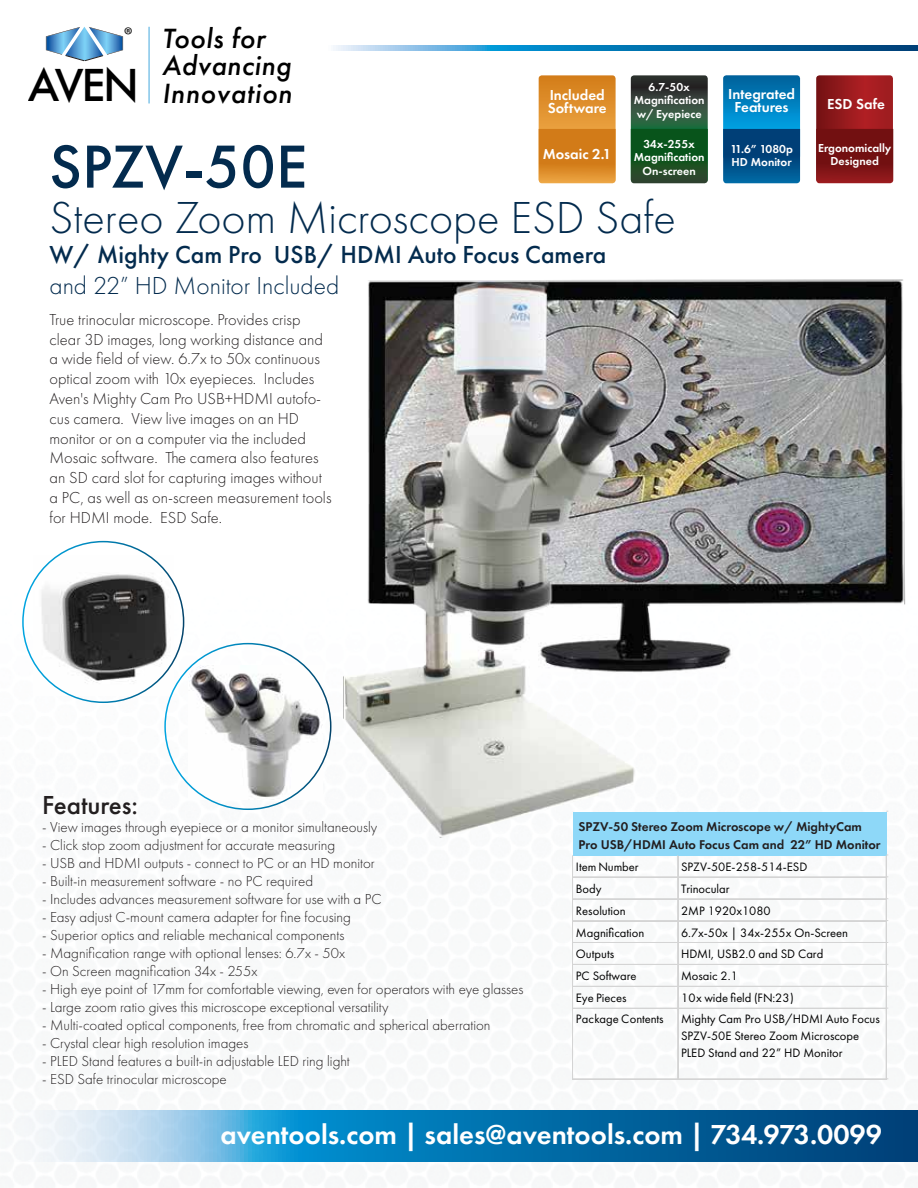
<style>
.page{position:relative;width:918px;height:1188px;background:#fff}
.page>*{position:absolute;margin:0;border:0;box-sizing:border-box;transform-origin:0 0}
.t1{font:500 63px "Futura PT";color:#032b4e}
.t2{font:300 46.5px "Futura PT";color:#032b4e}
.t3{font:italic 500 28.95px "Futura PT";letter-spacing:.02em;color:#000}
.t4{font:600 28.5px "Futura PT";color:#fff}
.t5{font:500 27px "Futura PT";color:#231f20}
.t6{font:500 25.5px "Futura PT";color:#032b4e}
.t7{font:300 25.5px "Futura PT";color:#032b4e}
.t8{font:21.45px "Myriad Pro";color:#000}
.t9{font:300 16.5px/19.8px "Futura PT";color:#231f20}
.t10{font:300 15px "Futura PT";color:#231f20}
.t11{font:600 15px/13.5px "Futura PT";color:#fff;text-align:center}
.t12{font:600 13.2px/17.5px "Futura PT";color:#231f20}
.t13{font:12.6px/16.8px "Futura PT";color:#000}
.t14{font:600 12px/13.5px "Futura PT";color:#fff;text-align:center}
.s1{font-style:normal;font-size:48.15px}
</style>
<div class="page">
<img style="left:22px;top:540px;width:896px;height:622px">
<img style="left:188px;top:665px;width:117px;height:134px">
<img style="left:305px;top:150px;width:606px;height:784px">
<img style="left:33px;top:555px;width:141px;height:140px">
<hr style="left:149px;top:27px;width:1px;height:76px;background:#44a8de">
<svg style="left:46px;top:27px;width:78px;height:34px"></svg>
<svg style="left:333px;top:46px;width:585px;height:4px;background:#2681b6"></svg>
<svg style="left:16px;top:1110px;width:902px;height:51px;background:#3288b9"></svg>
<svg style="left:539px;top:75px;width:77px;height:108px;background:#da8927"></svg>
<svg style="left:631px;top:75px;width:77px;height:108px;background:#224d2d"></svg>
<svg style="left:723px;top:75px;width:77px;height:108px;background:#0165a0"></svg>
<svg style="left:816px;top:75px;width:77px;height:108px;background:#891719"></svg>
<div style="left:573px;top:812px;width:314px;height:44px;background:#8ed8f8"></div>
<hr style="left:573px;top:856px;width:1px;height:224px;background:#d4d4d4">
<hr style="left:677px;top:856px;width:1px;height:224px;background:#d4d4d4">
<hr style="left:678px;top:856px;width:1px;height:224px;background:#d4d4d4">
<hr style="left:886px;top:856px;width:1px;height:224px;background:#d4d4d4">
<hr style="left:573px;top:877px;width:315px;height:1px;background:#d4d4d4">
<hr style="left:573px;top:898px;width:315px;height:1px;background:#d4d4d4">
<hr style="left:573px;top:899px;width:314px;height:1px;background:#d4d4d4">
<hr style="left:573px;top:920px;width:315px;height:1px;background:#d4d4d4">
<hr style="left:573px;top:921px;width:314px;height:1px;background:#d4d4d4">
<hr style="left:573px;top:942px;width:315px;height:1px;background:#d4d4d4">
<hr style="left:573px;top:964px;width:315px;height:1px;background:#d4d4d4">
<hr style="left:573px;top:986px;width:315px;height:1px;background:#d4d4d4">
<hr style="left:573px;top:1008px;width:315px;height:1px;background:#d4d4d4">
<hr style="left:573px;top:1079px;width:315px;height:1px;background:#d4d4d4">
<div style="left:893px;top:1109px;width:25px;height:51px;background:#004078"></div>
<h3 class="t3" style="left:162px;top:20px;width:104px">Tools for</h3>
<h3 class="t3" style="left:162px;top:48px;width:131px">Advancing</h3>
<h3 class="t8" style="left:124px;top:22px;width:10px">®</h3>
<h3 class="t3" style="left:28px;top:75px;width:265px"><span class="s1">AVEN</span> Innovation</h3>
<p class="t14" style="left:634px;top:80px;width:72px">6.7-50x<br>Magnification w/ Eyepiece</p>
<p class="t14" style="left:634px;top:137px;width:72px">34x-255x<br>Magnification<br>On-screen</p>
<p class="t11" style="left:548px;top:88px;width:60px;text-align:left">Included<br>Software</p>
<p class="t11" style="left:543px;top:148px;width:70px">Mosaic 2.1</p>
<h1 class="t1" style="left:50px;top:129px;width:259px">SPZV-50E</h1>
<h2 class="t2" style="left:50px;top:191px;width:628px">Stereo Zoom Microscope ESD Safe</h2>
<h3 class="t6" style="left:50px;top:239px;width:558px">W/ Mighty Cam Pro USB/ HDMI Auto Focus Camera</h3>
<h3 class="t7" style="left:50px;top:271px;width:291px">and 22” HD Monitor Included</h3>
<p class="t9" style="left:50px;top:310px;width:284px">True trinocular microscope. Provides crisp clear 3D images, long working distance and a wide field of view. 6.7x to 50x continuous optical zoom with 10x eyepieces. Includes Aven's Mighty Cam Pro USB+HDMI autofo&shy;cus camera. View live images on an HD monitor or on a computer via the included Mosaic software. The camera also features an SD card slot for capturing images without a PC, as well as on-screen measurement tools for HDMI mode. ESD Safe.</p>
<p class="t11" style="left:728px;top:87px;width:68px">Integrated<br>Features</p>
<p class="t14" style="left:730px;top:142px;width:64px;text-align:left">11.6” 1080p<br>HD Monitor</p>
<p class="t14" style="left:818px;top:141px;width:75px">Ergonomically<br>Designed</p>
<p class="t11" style="left:827px;top:98px;width:59px">ESD Safe</p>
<h3 class="t5" style="left:42px;top:789px;width:97px">Features:</h3>
<p class="t10" style="left:42px;top:819px;width:337px">- View images through eyepiece or a monitor simultaneously</p>
<p class="t10" style="left:42px;top:837px;width:295px">- Click stop zoom adjustment for accurate measuring</p>
<p class="t10" style="left:42px;top:855px;width:334px">- USB and HDMI outputs - connect to PC or an HD monitor</p>
<p class="t10" style="left:42px;top:873px;width:273px">- Built-in measurement software - no PC required</p>
<p class="t10" style="left:42px;top:891px;width:341px">- Includes advances measurement software for use with a PC</p>
<p class="t10" style="left:42px;top:909px;width:310px">- Easy adjust C-mount camera adapter for fine focusing</p>
<p class="t10" style="left:42px;top:927px;width:304px">- Superior optics and reliable mechanical components</p>
<p class="t10" style="left:42px;top:945px;width:304px">- Magnification range with optional lenses: 6.7x - 50x</p>
<p class="t10" style="left:42px;top:963px;width:217px">- On Screen magnification 34x - 255x</p>
<p class="t10" style="left:42px;top:981px;width:483px">- High eye point of 17mm for comfortable viewing, even for operators with eye glasses</p>
<p class="t10" style="left:42px;top:999px;width:348px">- Large zoom ratio gives this microscope exceptional versatility</p>
<p class="t10" style="left:42px;top:1017px;width:450px">- Multi-coated optical components, free from chromatic and spherical aberration</p>
<p class="t10" style="left:42px;top:1035px;width:208px">- Crystal clear high resolution images</p>
<p class="t10" style="left:42px;top:1053px;width:309px">- PLED Stand features a built-in adjustable LED ring light</p>
<p class="t10" style="left:42px;top:1071px;width:186px">- ESD Safe trinocular microscope</p>
<p class="t12" style="left:579px;top:818px;width:304px">SPZV-50 Stereo Zoom Microscope w/ MightyCam<br>Pro USB/HDMI Auto Focus Cam and 22” HD Monitor</p>
<p class="t13" style="left:576px;top:858px;width:64px">Item Number</p>
<p class="t13" style="left:681px;top:858px;width:128px">SPZV-50E-258-514-ESD</p>
<p class="t13" style="left:576px;top:880px;width:27px">Body</p>
<p class="t13" style="left:681px;top:880px;width:50px">Trinocular</p>
<p class="t13" style="left:576px;top:902px;width:51px">Resolution</p>
<p class="t13" style="left:681px;top:902px;width:91px">2MP 1920x1080</p>
<p class="t13" style="left:576px;top:924px;width:70px">Magnification</p>
<p class="t13" style="left:681px;top:924px;width:169px">6.7x-50x | 34x-255x On-Screen</p>
<p class="t13" style="left:576px;top:946px;width:40px">Outputs</p>
<p class="t13" style="left:681px;top:946px;width:144px">HDMI, USB2.0 and SD Card</p>
<p class="t13" style="left:576px;top:968px;width:62px">PC Software</p>
<p class="t13" style="left:681px;top:968px;width:58px">Mosaic 2.1</p>
<p class="t13" style="left:576px;top:990px;width:52px">Eye Pieces</p>
<p class="t13" style="left:681px;top:990px;width:114px">10x wide field (FN:23)</p>
<p class="t13" style="left:576px;top:1011px;width:89px">Package Contents</p>
<p class="t13" style="left:681px;top:1011px;width:200px">Mighty Cam Pro USB/HDMI Auto Focus<br>SPZV-50E Stereo Zoom Microscope<br>PLED Stand and 22” HD Monitor</p>
<h3 class="t4" style="left:221px;top:1116px;width:663px">aventools.com | sales@aventools.com | 734.973.0099</h3>
</div>
